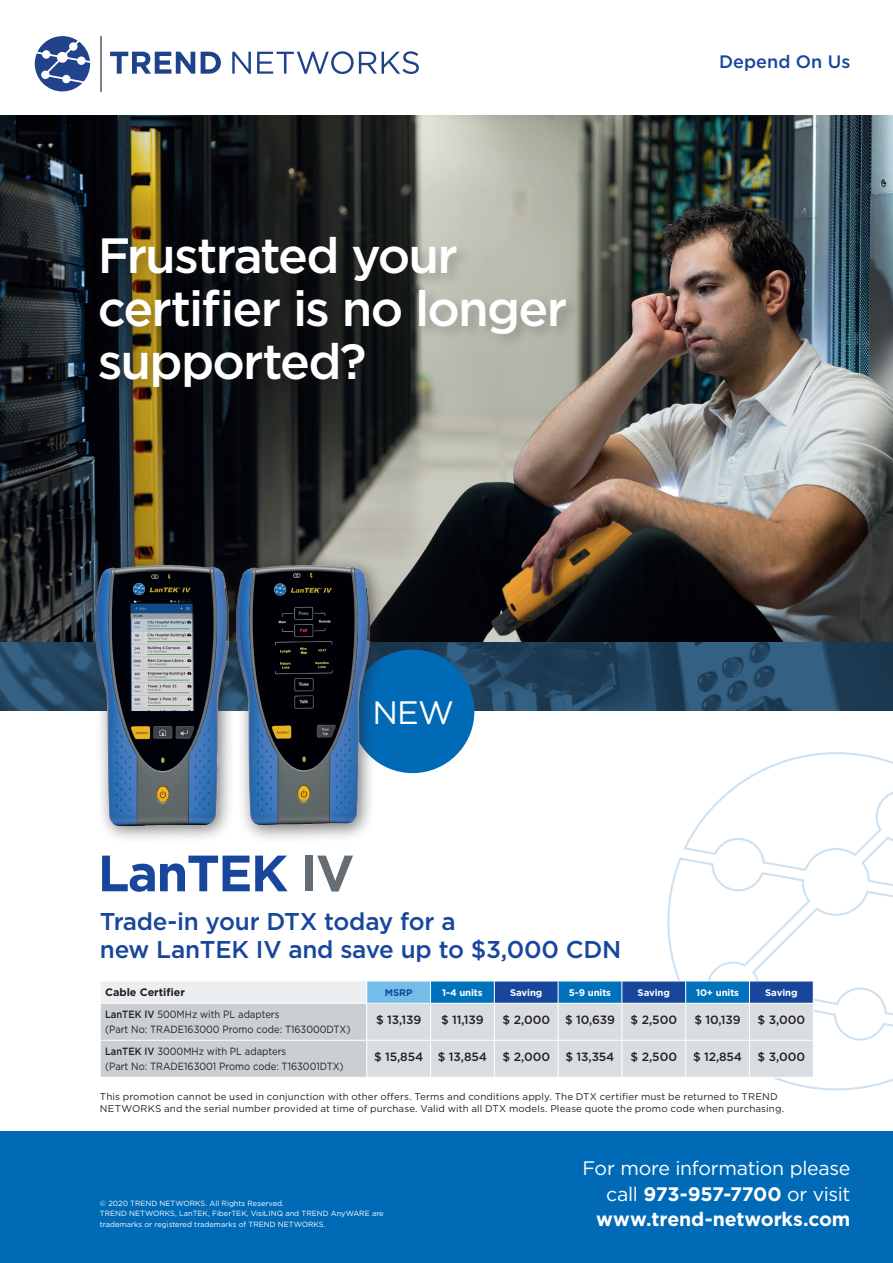
<style>
.page{position:relative;width:893px;height:1263px;background:#fff}
.page>*{position:absolute;margin:0;border:0;box-sizing:border-box;transform-origin:0 0}
.t1{font:700 51px "Gotham";letter-spacing:-.03em;color:#18469d}
.t2{font:500 49.5px/52.5px "Gotham";letter-spacing:-.035em;color:#fff}
.t3{font:32.4px "Gotham";color:#fff}
.t4{font:500 24.3px/28.3px "Gotham";letter-spacing:-.01em;color:#18469d}
.t5{font:700 19.5px/25.5px "Gotham";letter-spacing:-.01em;color:#fff;text-align:center}
.t6{font:19.5px "Gotham";letter-spacing:-.015em;color:#fff}
.t7{font:500 18px "Gotham";color:#18469d}
.t8{font:500 12px "Gotham";letter-spacing:-.01em;color:#231f20}
.t9{font:700 10.8px "Gotham";color:#231f20}
.t10{font:10.5px "Gotham";color:#231f20;scale:.9 1}
.t11{font:9.75px/12.8px "Gotham";letter-spacing:.015em;color:#231f20}
.t12{font:700 9.6px "Gotham";letter-spacing:-.01em;color:#fff}
.t13{font:700 9.6px "Gotham";color:#18469d}
.t14{font:7.5px/10.5px "Gotham";color:#fff}
.s1{color:#646e74}
.s2{font-weight:500}
.s3{font-weight:400}
</style>
<div class="page">
<img style="left:0;top:115px;width:893px;height:527px">
<svg style="left:0;top:642px;width:893px;height:68px;background:#254966"></svg>
<svg style="left:667px;top:752px;width:226px;height:339px"></svg>
<div style="left:97px;top:235px;width:484px;height:166px;background:#231f20;opacity:.23"></div>
<div style="left:0;top:1131px;width:893px;height:132px;background:#016ab6"></div>
<svg style="left:100px;top:981px;width:714px;height:96px;background:#bccbd8"></svg>
<hr style="left:367px;top:1003px;width:64px;height:1px;background:#fff">
<hr style="left:366px;top:1003px;width:1px;height:37px;background:#fff">
<hr style="left:431px;top:1003px;width:63px;height:1px;background:#fff">
<hr style="left:430px;top:1003px;width:1px;height:37px;background:#fff">
<hr style="left:494px;top:1003px;width:64px;height:1px;background:#fff">
<hr style="left:494px;top:1003px;width:1px;height:37px;background:#fff">
<hr style="left:558px;top:1003px;width:64px;height:1px;background:#fff">
<hr style="left:558px;top:1003px;width:1px;height:37px;background:#fff">
<hr style="left:622px;top:1003px;width:64px;height:1px;background:#fff">
<hr style="left:622px;top:1003px;width:1px;height:37px;background:#fff">
<hr style="left:686px;top:1003px;width:63px;height:1px;background:#fff">
<hr style="left:685px;top:1003px;width:1px;height:37px;background:#fff">
<hr style="left:749px;top:1003px;width:64px;height:1px;background:#fff">
<hr style="left:749px;top:1003px;width:1px;height:37px;background:#fff">
<hr style="left:813px;top:1003px;width:1px;height:37px;background:#fff">
<hr style="left:367px;top:1040px;width:64px;height:1px;background:#fff">
<hr style="left:366px;top:1040px;width:1px;height:37px;background:#fff">
<hr style="left:431px;top:1040px;width:63px;height:1px;background:#fff">
<hr style="left:430px;top:1040px;width:1px;height:37px;background:#fff">
<hr style="left:494px;top:1040px;width:64px;height:1px;background:#fff">
<hr style="left:494px;top:1040px;width:1px;height:37px;background:#fff">
<hr style="left:558px;top:1040px;width:64px;height:1px;background:#fff">
<hr style="left:558px;top:1040px;width:1px;height:37px;background:#fff">
<hr style="left:622px;top:1040px;width:64px;height:1px;background:#fff">
<hr style="left:622px;top:1040px;width:1px;height:37px;background:#fff">
<hr style="left:686px;top:1040px;width:63px;height:1px;background:#fff">
<hr style="left:685px;top:1040px;width:1px;height:37px;background:#fff">
<hr style="left:749px;top:1040px;width:64px;height:1px;background:#fff">
<hr style="left:749px;top:1040px;width:1px;height:37px;background:#fff">
<hr style="left:813px;top:1040px;width:1px;height:37px;background:#fff">
<hr style="left:622px;top:1077px;width:64px;height:1px;background:#fff">
<hr style="left:686px;top:1077px;width:63px;height:1px;background:#fff">
<hr style="left:749px;top:1077px;width:64px;height:1px;background:#fff">
<div style="left:351px;top:650px;width:123px;height:123px;background:#016ab6;border-radius:50%"></div>
<div style="left:84px;top:553px;width:304px;height:290px;background:#231f20;opacity:.62"></div>
<img style="left:95px;top:565px;width:134px;height:260px">
<img style="left:236px;top:565px;width:133px;height:260px">
<svg style="left:35px;top:36px;width:55px;height:55px"></svg>
<hr style="left:101px;top:36px;width:1px;height:55px;background:#808285">
<svg style="left:110px;top:52px;width:85px;height:22px"></svg>
<svg style="left:201px;top:52px;width:20px;height:22px"></svg>
<svg style="left:232px;top:52px;width:19px;height:22px"></svg>
<svg style="left:257px;top:51px;width:162px;height:23px"></svg>
<p class="t2" style="left:98px;top:229px;width:471px">Frustrated your certifier is no longer supported?</p>
<p class="t7" style="left:719px;top:49px;width:133px">Depend On Us</p>
<p class="t3" style="left:372px;top:692px;width:83px">NEW</p>
<p class="t1" style="left:98px;top:839px;width:258px">LanTEK <span class="s1">IV</span></p>
<p class="t4" style="left:100px;top:907px;width:523px">Trade-in your DTX today for a<br>new LanTEK IV and save up to $3,000 CDN</p>
<p class="t9" style="left:105px;top:985px;width:82px">Cable Certifier</p>
<p class="t13" style="left:385px;top:986px;width:29px">MSRP</p>
<p class="t12" style="left:442px;top:986px;width:42px">1-4 units</p>
<p class="t12" style="left:510px;top:986px;width:34px">Saving</p>
<p class="t12" style="left:569px;top:986px;width:44px">5-9 units</p>
<p class="t12" style="left:638px;top:986px;width:34px">Saving</p>
<p class="t12" style="left:696px;top:986px;width:44px">10+ units</p>
<p class="t12" style="left:765px;top:986px;width:34px">Saving</p>
<p class="t10" style="left:105px;top:1008px;width:195px"><span class="s2">LanTEK IV</span> 500MHz with PL adapters</p>
<p class="t10" style="left:105px;top:1023px;width:274px">(Part No: TRADE163000 Promo code: T163000DTX)</p>
<p class="t8" style="left:376px;top:1012px;width:47px">$ 13,139</p>
<p class="t8" style="left:441px;top:1012px;width:44px">$ 11,139</p>
<p class="t8" style="left:502px;top:1012px;width:49px">$ 2,000</p>
<p class="t8" style="left:565px;top:1012px;width:51px">$ 10,639</p>
<p class="t8" style="left:630px;top:1012px;width:48px">$ 2,500</p>
<p class="t8" style="left:694px;top:1012px;width:48px">$ 10,139</p>
<p class="t8" style="left:757px;top:1012px;width:49px">$ 3,000</p>
<p class="t10" style="left:105px;top:1045px;width:203px"><span class="s2">LanTEK IV</span> 3000MHz with PL adapters</p>
<p class="t10" style="left:105px;top:1060px;width:267px">(Part No: TRADE163001 Promo code: T163001DTX)</p>
<p class="t8" style="left:374px;top:1049px;width:51px">$ 15,854</p>
<p class="t8" style="left:438px;top:1049px;width:51px">$ 13,854</p>
<p class="t8" style="left:502px;top:1049px;width:49px">$ 2,000</p>
<p class="t8" style="left:566px;top:1049px;width:50px">$ 13,354</p>
<p class="t8" style="left:630px;top:1049px;width:48px">$ 2,500</p>
<p class="t8" style="left:693px;top:1049px;width:50px">$ 12,854</p>
<p class="t8" style="left:757px;top:1049px;width:49px">$ 3,000</p>
<p class="t11" style="left:100px;top:1090px;width:686px">This promotion cannot be used in conjunction with other offers. Terms and conditions apply. The DTX certifier must be returned to TREND<br>NETWORKS and the serial number provided at time of purchase. Valid with all DTX models. Please quote the promo code when purchasing.</p>
<p class="t14" style="left:100px;top:1198px;width:285px">© 2020 TREND NETWORKS. All Rights Reserved.<br>TREND NETWORKS, LanTEK, FiberTEK, VisiLINQ and TREND AnyWARE are trademarks or registered trademarks of TREND NETWORKS.</p>
<p class="t6" style="left:582px;top:1156px;width:270px">For more information please</p>
<p class="t5" style="left:596px;top:1181px;width:256px"><span class="s3">call</span> 973-957-7700 <span class="s3">or visit </span>www.trend-networks.com</p>
</div>
